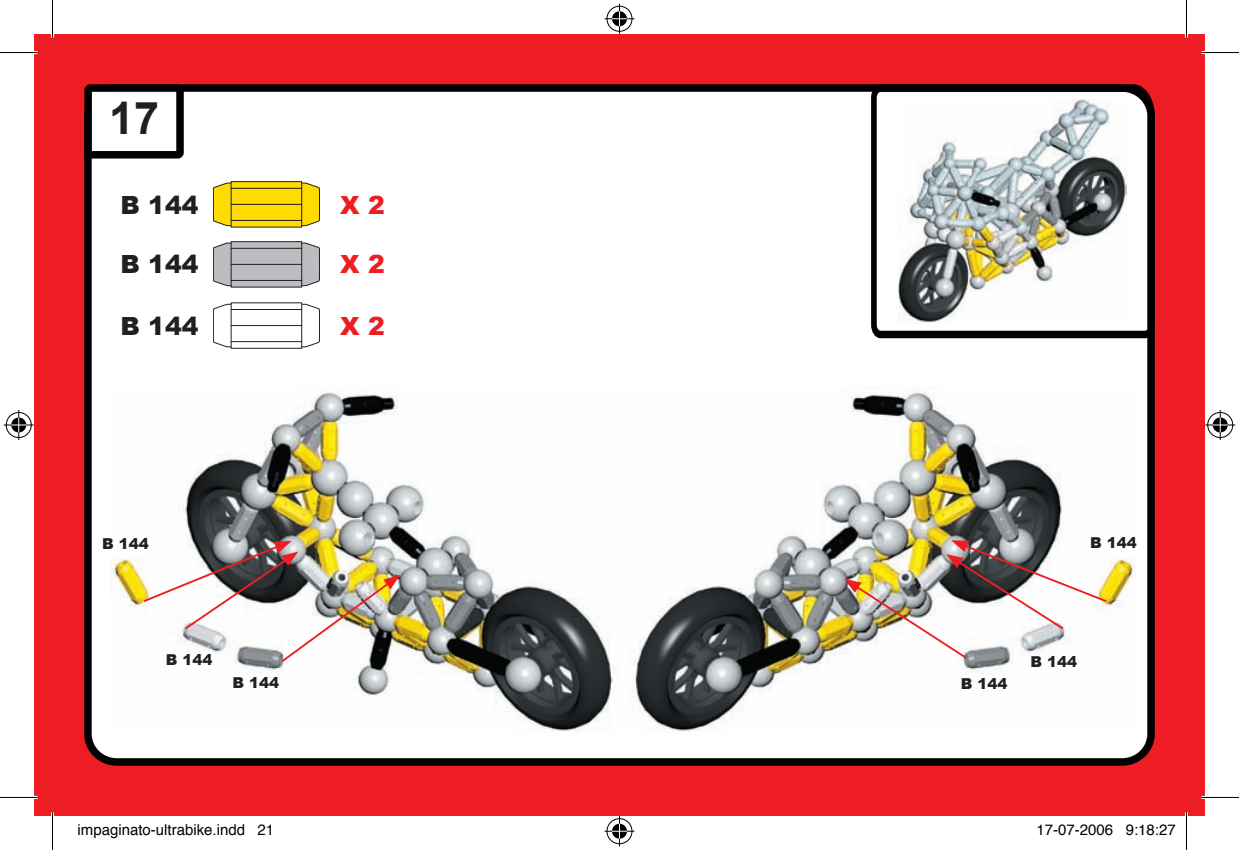
<style>
.page{position:relative;width:1239px;height:850px;background:#fff}
.page>*{position:absolute;margin:0;border:0;box-sizing:border-box;transform-origin:0 0}
.t1{font:700 45px "Arial";color:#231f20}
.t2{font:900 25px "Arial";color:#231f20}
.t3{font:900 25px "Arial";color:#ee1d23}
.t4{font:15px "Helvetica";color:#000}
.t5{font:900 15px "Arial";color:#231f20}
</style>
<div class="page">
<div style="left:35px;top:35px;width:1169px;height:779px;background:#ee1d23"></div>
<div style="left:84px;top:84px;width:1071px;height:677px;background:#fff"></div>
<svg style="left:84px;top:84px;width:100px;height:74px;background:#aeadad"></svg>
<img style="left:111px;top:386px;width:1026px;height:347px">
<svg style="left:871px;top:84px;width:283px;height:250px;background:#afaeae"></svg>
<img style="left:899px;top:99px;width:228px;height:224px">
<div style="left:231px;top:241px;width:71px;height:46px;border:1px solid #231f20"></div>
<svg style="left:213px;top:242px;width:107px;height:44px;background:#afb0b2"></svg>
<svg style="left:213px;top:304px;width:107px;height:43px;background:#eaeaea"></svg>
<img style="left:142px;top:540px;width:258px;height:123px">
<img style="left:844px;top:540px;width:264px;height:120px">
<div style="left:231px;top:181px;width:71px;height:46px;border:1px solid #231f20"></div>
<svg style="left:213px;top:182px;width:107px;height:44px;background:#eacb0c"></svg>
<hr style="left:0;top:51px;width:38px;height:3px;background:#fff">
<hr style="left:1201px;top:51px;width:38px;height:3px;background:#fff">
<hr style="left:0;top:795px;width:38px;height:3px;background:#fff">
<hr style="left:1201px;top:795px;width:38px;height:3px;background:#fff">
<hr style="left:51px;top:0;width:3px;height:38px;background:#fff">
<hr style="left:51px;top:812px;width:3px;height:37px;background:#fff">
<hr style="left:1185px;top:0;width:3px;height:38px;background:#fff">
<hr style="left:1185px;top:812px;width:3px;height:37px;background:#fff">
<hr style="left:0;top:52px;width:38px;height:1px;background:#000">
<hr style="left:1201px;top:52px;width:38px;height:1px;background:#000">
<hr style="left:0;top:796px;width:38px;height:1px;background:#000">
<hr style="left:1201px;top:796px;width:38px;height:1px;background:#000">
<hr style="left:52px;top:0;width:1px;height:38px;background:#000">
<hr style="left:52px;top:812px;width:1px;height:37px;background:#000">
<hr style="left:1186px;top:0;width:1px;height:38px;background:#000">
<hr style="left:1186px;top:812px;width:1px;height:37px;background:#000">
<div style="left:605px;top:5px;width:28px;height:28px;border:3px solid #fff;border-radius:50%"></div>
<hr style="left:604px;top:17px;width:30px;height:3px;background:#fff">
<hr style="left:618px;top:4px;width:3px;height:30px;background:#fff">
<div style="left:610px;top:10px;width:18px;height:18px;border:3px solid #fff;border-radius:50%"></div>
<div style="left:607px;top:6px;width:25px;height:26px;border:1px solid #000;border-radius:50%"></div>
<hr style="left:604px;top:18px;width:30px;height:1px;background:#000">
<hr style="left:619px;top:4px;width:1px;height:30px;background:#000">
<svg style="left:612px;top:11px;width:15px;height:15px"></svg>
<div style="left:605px;top:816px;width:28px;height:28px;border:3px solid #fff;border-radius:50%"></div>
<hr style="left:604px;top:829px;width:30px;height:3px;background:#fff">
<hr style="left:618px;top:815px;width:3px;height:30px;background:#fff">
<div style="left:610px;top:821px;width:18px;height:18px;border:3px solid #fff;border-radius:50%"></div>
<div style="left:607px;top:818px;width:25px;height:25px;border:1px solid #000;border-radius:50%"></div>
<hr style="left:604px;top:830px;width:30px;height:1px;background:#000">
<hr style="left:619px;top:815px;width:1px;height:30px;background:#000">
<svg style="left:612px;top:823px;width:15px;height:15px"></svg>
<div style="left:5px;top:410px;width:28px;height:29px;border:3px solid #fff;border-radius:50%"></div>
<hr style="left:4px;top:423px;width:30px;height:3px;background:#fff">
<hr style="left:17px;top:410px;width:3px;height:30px;background:#fff">
<div style="left:10px;top:415px;width:18px;height:19px;border:3px solid #fff;border-radius:50%"></div>
<div style="left:6px;top:412px;width:26px;height:25px;border:1px solid #000;border-radius:50%"></div>
<hr style="left:4px;top:424px;width:30px;height:1px;background:#000">
<hr style="left:18px;top:410px;width:1px;height:30px;background:#000">
<svg style="left:11px;top:417px;width:15px;height:15px"></svg>
<div style="left:1206px;top:410px;width:28px;height:29px;border:3px solid #fff;border-radius:50%"></div>
<hr style="left:1205px;top:423px;width:30px;height:3px;background:#fff">
<hr style="left:1219px;top:410px;width:3px;height:30px;background:#fff">
<div style="left:1211px;top:415px;width:18px;height:19px;border:3px solid #fff;border-radius:50%"></div>
<div style="left:1207px;top:412px;width:26px;height:25px;border:1px solid #000;border-radius:50%"></div>
<hr style="left:1205px;top:424px;width:30px;height:1px;background:#000">
<hr style="left:1220px;top:410px;width:1px;height:30px;background:#000">
<svg style="left:1213px;top:417px;width:15px;height:15px"></svg>
<h1 class="t1" style="left:109px;top:93px;width:52px">17</h1>
<h2 class="t2" style="left:121px;top:191px;width:79px">B 144</h2>
<h2 class="t3" style="left:340px;top:191px;width:46px">X 2</h2>
<h2 class="t2" style="left:121px;top:250px;width:79px">B 144</h2>
<h2 class="t3" style="left:340px;top:250px;width:46px">X 2</h2>
<h2 class="t2" style="left:121px;top:311px;width:79px">B 144</h2>
<h2 class="t3" style="left:340px;top:311px;width:46px">X 2</h2>
<p class="t5" style="left:102px;top:535px;width:48px">B 144</p>
<p class="t5" style="left:1090px;top:534px;width:48px">B 144</p>
<p class="t5" style="left:166px;top:651px;width:48px">B 144</p>
<p class="t5" style="left:233px;top:673px;width:48px">B 144</p>
<p class="t5" style="left:961px;top:674px;width:48px">B 144</p>
<p class="t5" style="left:1030px;top:653px;width:48px">B 144</p>
<p class="t4" style="left:78px;top:819px;width:198px">impaginato-ultrabike.indd 21</p>
<p class="t4" style="left:1036px;top:819px;width:141px">17-07-2006 9:18:27</p>
</div>
